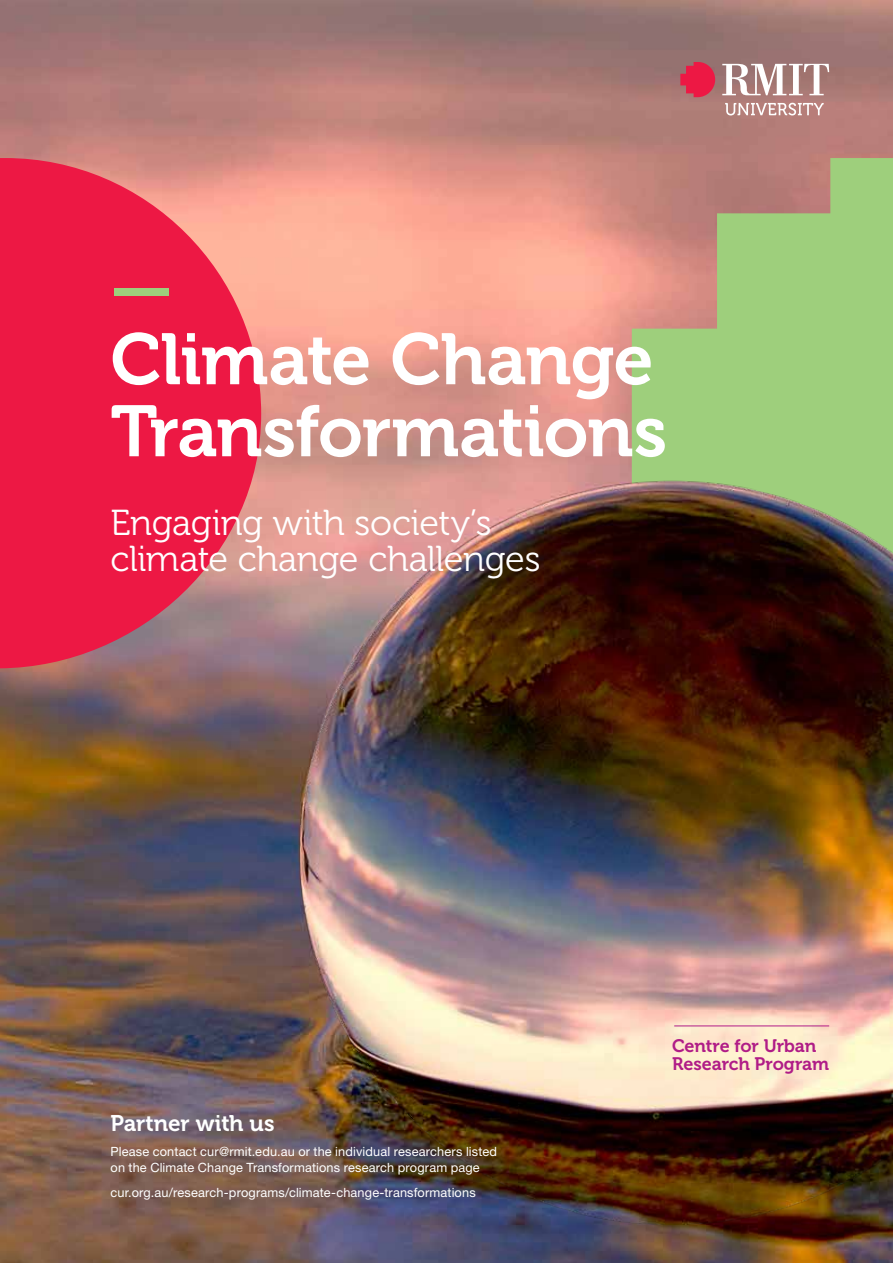
<style>
.page{position:relative;width:893px;height:1263px;background:#fff}
.page>*{position:absolute;margin:0;border:0;box-sizing:border-box;transform-origin:0 0}
.t1{font:72px/72px "Museo 700";letter-spacing:-.015em;color:#fff}
.t2{font:72px "Museo 700";color:#9ecf7c}
.t3{font:36px/36px "Museo 300";letter-spacing:-.01em;color:#fff}
.t4{font:22.5px "Museo 700";letter-spacing:-.005em;color:#fff}
.t5{font:18px/18px "Museo 700";letter-spacing:-.005em;color:#b01c87}
.t6{font:12.75px/16.5px "Helvetica Neue LT Pro";letter-spacing:.01em;color:#fff}
</style>
<div class="page">
<img style="left:0;top:0;width:893px;height:1263px">
<svg style="left:632px;top:158px;width:261px;height:214px;background:#acb37c"></svg>
<svg style="left:0;top:158px;width:261px;height:510px;background:#e63152"></svg>
<svg style="left:680px;top:62px;width:35px;height:35px"></svg>
<svg style="left:722px;top:64px;width:107px;height:31px"></svg>
<svg style="left:725px;top:103px;width:99px;height:12px"></svg>
<img style="left:252px;top:372px;width:641px;height:891px">
<hr style="left:674px;top:1025px;width:155px;height:1px;background:#b01c87">
<h1 class="t2" style="left:111px;top:247px;width:64px">—</h1>
<h1 class="t1" style="left:111px;top:324px;width:558px">Climate Change<br>Transformations</h1>
<h2 class="t3" style="left:111px;top:505px;width:431px">Engaging with society’s climate change challenges</h2>
<h3 class="t4" style="left:111px;top:1110px;width:166px">Partner with us</h3>
<p class="t6" style="left:111px;top:1142px;width:388px">Please contact cur@rmit.edu.au or the individual researchers listed on the Climate Change Transformations research program page</p>
<p class="t6" style="left:111px;top:1184px;width:367px">cur.org.au/research-programs/climate-change-transformations</p>
<h3 class="t5" style="left:672px;top:1037px;width:159px">Centre for Urban<br>Research Program</h3>
</div>
